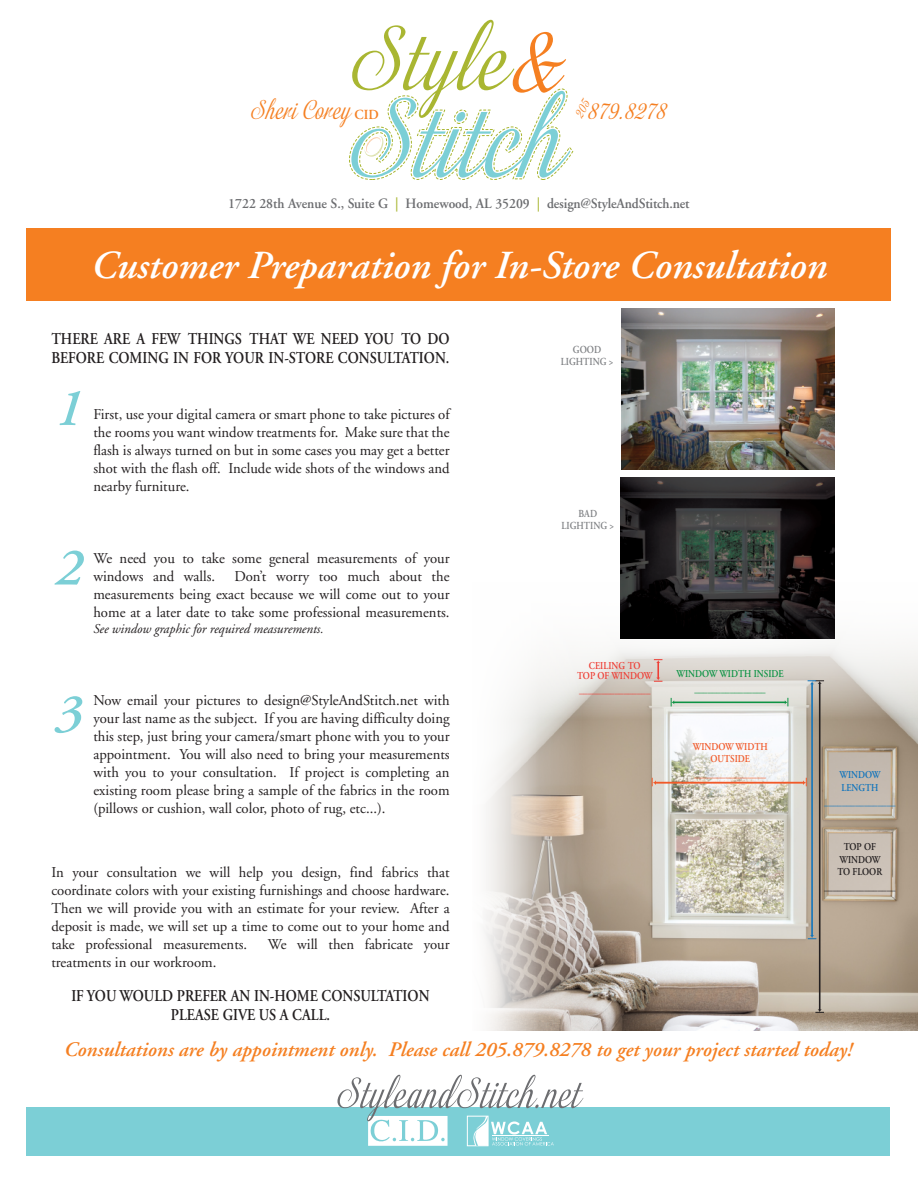
<style>
.page{position:relative;width:918px;height:1188px;background:#fff}
.page>*{position:absolute;margin:0;border:0;box-sizing:border-box;transform-origin:0 0}
.t1{font:italic 600 53.1px "Adobe Garamond";color:#7ccfd6}
.t2{font:italic 600 39.6px "Adobe Garamond";color:#fff}
.t3{font:21.75px "Almibar Pro";color:#f57f21;scale:.95 1}
.t4{font:italic 600 20.7px "Adobe Garamond";color:#f57f21}
.t5{font:600 16.5px/19.8px "Adobe Garamond";color:#231f20;scale:.85 1}
.t6{font:15px/18px "Adobe Garamond";color:#231f20;text-align:justify}
.t7{font:600 14.25px "Adobe Garamond";letter-spacing:-.005em;color:#6c6d70;scale:.95 1}
.t8{font:italic 13.5px "Adobe Garamond";color:#231f20}
.t9{font:600 10.8px/12.9px "Adobe Garamond";color:#808285;text-align:center;scale:.85 1}
.t10{font:600 10.5px/9.8px "Adobe Garamond";color:#ee3e35;text-align:center;scale:.85 1}
.t11{font:600 10.5px/12.6px "Adobe Garamond";color:#231f20;text-align:center;scale:.85 1}
.t12{font:600 10.5px/12.6px "Adobe Garamond";color:#f15929;text-align:center;scale:.85 1}
.t13{font:600 10.5px/14.7px "Adobe Garamond";color:#0d9344;text-align:center;scale:.85 1}
.t14{font:600 10.5px/12.6px "Adobe Garamond";color:#1074bc;scale:.85 1}
.s1{font-family:"Adobe Garamond";font-weight:600;font-size:13.8px}
.s2{color:#a9b632}
</style>
<div class="page">
<img style="left:581px;top:718px;width:337px;height:312px">
<svg style="left:581px;top:566px;width:337px;height:152px"></svg>
<div style="left:27px;top:228px;width:864px;height:73px;background:#f57f21"></div>
<div style="left:27px;top:1108px;width:863px;height:48px;background:#7ccfd6"></div>
<svg style="left:337px;top:1075px;width:246px;height:71px"></svg>
<img style="left:621px;top:477px;width:213px;height:161px">
<img style="left:621px;top:308px;width:214px;height:161px">
<svg style="left:484px;top:659px;width:97px;height:372px"></svg>
<svg style="left:652px;top:659px;width:172px;height:354px;background:#cdc8be"></svg>
<svg style="left:349px;top:20px;width:225px;height:160px"></svg>
<h3 class="t3" style="left:251px;top:99px;width:136px">Sheri Corey <span class="s1">CID</span></h3>
<h3 class="t3" style="left:589px;top:99px;width:85px">879.8278</h3>
<p class="t7" style="left:228px;top:195px;width:487px">1722 28th Avenue S., Suite G <span class="s2">|</span> Homewood, AL 35209 <span class="s2">|</span> design@StyleAndStitch.net</p>
<h2 class="t2" style="left:91px;top:244px;width:738px">Customer Preparation for In-Store Consultation</h2>
<p class="t5" style="left:51px;top:329px;width:470px">THERE ARE A FEW THINGS THAT WE NEED YOU TO DO<br>BEFORE COMING IN FOR YOUR IN-STORE CONSULTATION.</p>
<h1 class="t1" style="left:55px;top:379px;width:29px">1</h1>
<p class="t6" style="left:93px;top:406px;width:358px">First, use your digital camera or smart phone to take pictures of the rooms you want window treatments for. Make sure that the flash is always turned on but in some cases you may get a better shot with the flash off. Include wide shots of the windows and nearby furniture.</p>
<h1 class="t1" style="left:55px;top:539px;width:29px">2</h1>
<p class="t6" style="left:93px;top:550px;width:358px">We need you to take some general measurements of your windows and walls.</p>
<p class="t6" style="left:93px;top:568px;width:358px;text-indent:141px">Don’t worry too much about the measurements being exact because we will come out to your home at a later date to take some professional measurements.</p>
<p class="t8" style="left:93px;top:622px;width:232px">See window graphic for required measurements.</p>
<h1 class="t1" style="left:55px;top:684px;width:29px">3</h1>
<p class="t6" style="left:93px;top:692px;width:358px">Now email your pictures to design@StyleAndStitch.net with your last name as the subject. If you are having difficulty doing this step, just bring your camera/smart phone with you to your appointment. You will also need to bring your measurements with you to your consultation. If project is completing an existing room please bring a sample of the fabrics in the room (pillows or cushion, wall color, photo of rug, etc...).</p>
<p class="t6" style="left:51px;top:864px;width:400px">In your consultation we will help you design, find fabrics that coordinate colors with your existing furnishings and choose hardware.<br>Then we will provide you with an estimate for your review. After a deposit is made, we will set up a time to come out to your home and take professional measurements.</p>
<p class="t6" style="left:268px;top:936px;width:183px">We will then fabricate your</p>
<p class="t6" style="left:51px;top:954px;width:167px">treatments in our workroom.</p>
<p class="t5" style="left:71px;top:986px;width:423px;text-align:center">IF YOU WOULD PREFER AN IN-HOME CONSULTATION<br>PLEASE GIVE US A CALL.</p>
<p class="t9" style="left:561px;top:343px;width:64px">GOOD<br>LIGHTING &gt;</p>
<p class="t9" style="left:561px;top:507px;width:64px">BAD<br>LIGHTING &gt;</p>
<p class="t10" style="left:577px;top:661px;width:90px">CEILING TO<br>TOP OF WINDOW</p>
<p class="t10" style="left:579px;top:685px;width:85px">________________</p>
<p class="t13" style="left:676px;top:667px;width:128px">WINDOW WIDTH INSIDE ________________</p>
<p class="t12" style="left:693px;top:740px;width:90px">WINDOW WIDTH<br>OUTSIDE</p>
<p class="t12" style="left:695px;top:767px;width:85px">________________</p>
<p class="t14" style="left:839px;top:769px;width:50px">WINDOW<br>LENGTH</p>
<p class="t14" style="left:824px;top:796px;width:85px">________________</p>
<p class="t11" style="left:838px;top:841px;width:54px">TOP OF<br>WINDOW<br>TO FLOOR</p>
<p class="t11" style="left:824px;top:881px;width:85px">________________</p>
<h3 class="t4" style="left:64px;top:1038px;width:790px">Consultations are by appointment only. Please call 205.879.8278 to get your project started today!</h3>
</div>
